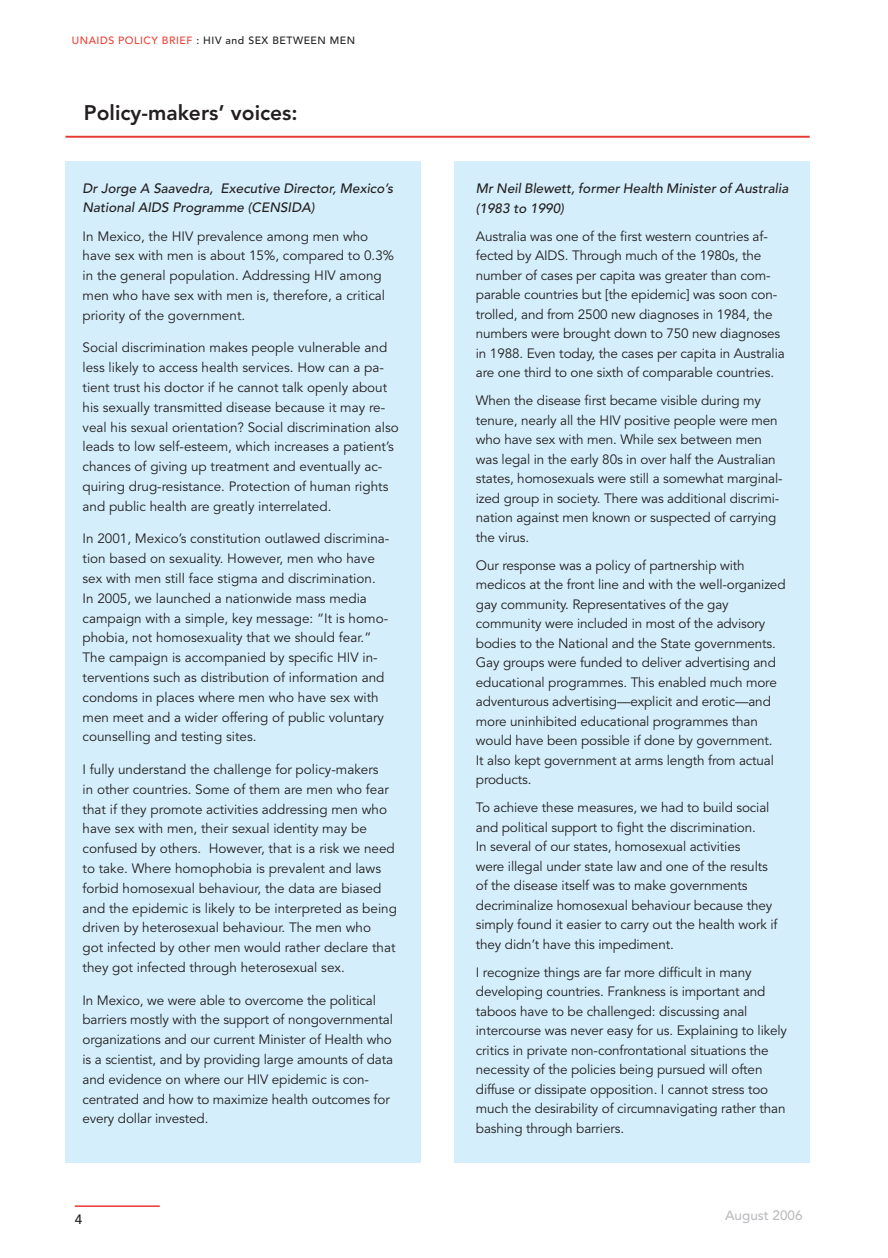
<style>
.page{position:relative;width:888px;height:1258px;background:#fff}
.page>*{position:absolute;margin:0;border:0;box-sizing:border-box;transform-origin:0 0}
.t1{font:800 21px "Avenir";color:#231f20}
.t2{font:13.5px/19.5px "Avenir";letter-spacing:-.01em;color:#231f20}
.t3{font:italic 500 13.5px/19.5px "Avenir";color:#231f20}
.t4{font:500 13.5px "Avenir";color:#bcbdc0}
.t5{font:500 13.5px "Avenir LT";color:#231f20}
.t6{font:500 10.5px "Avenir";letter-spacing:.05em;color:#231f20}
.s1{color:#ee3f34}
</style>
<div class="page">
<div style="left:66px;top:161px;width:355px;height:1002px;background:#d4effb"></div>
<div style="left:455px;top:162px;width:355px;height:1001px;background:#d4effb"></div>
<hr style="left:75px;top:1205px;width:85px;height:2px;background:#e73933">
<hr style="left:66px;top:136px;width:744px;height:2px;background:#e73933">
<p class="t6" style="left:72px;top:34px;width:285px"><span class="s1">UNAIDS POLICY BRIEF</span> : HIV and SEX BETWEEN MEN</p>
<h1 class="t1" style="left:84px;top:100px;width:215px">Policy-makers’ voices:</h1>
<p class="t3" style="left:83px;top:179px;width:312px">Dr Jorge A Saavedra, Executive Director, Mexico’s<br>National AIDS Programme (CENSIDA)</p>
<p class="t2" style="left:83px;top:226px;width:313px">In Mexico, the HIV prevalence among men who have sex with men is about 15%, compared to 0.3% in the general population. Addressing HIV among men who have sex with men is, therefore, a critical priority of the government.</p>
<p class="t2" style="left:83px;top:338px;width:318px">Social discrimination makes people vulnerable and less likely to access health services. How can a pa&shy;tient trust his doctor if he cannot talk openly about his sexually transmitted disease because it may re&shy;veal his sexual orientation? Social discrimination also leads to low self-esteem, which increases a patient’s chances of giving up treatment and eventually ac&shy;quiring drug-resistance. Protection of human rights and public health are greatly interrelated.</p>
<p class="t2" style="left:83px;top:529px;width:308px">In 2001, Mexico’s constitution outlawed discrimina&shy;tion based on sexuality. However, men who have sex with men still face stigma and discrimination.<br>In 2005, we launched a nationwide mass media campaign with a simple, key message: “It is homo&shy;phobia, not homosexuality that we should fear.” The campaign is accompanied by specific HIV in&shy;terventions such as distribution of information and condoms in places where men who have sex with men meet and a wider offering of public voluntary counselling and testing sites.</p>
<p class="t2" style="left:83px;top:760px;width:316px">I fully understand the challenge for policy-makers<br>in other countries. Some of them are men who fear that if they promote activities addressing men who have sex with men, their sexual identity may be confused by others. However, that is a risk we need to take. Where homophobia is prevalent and laws forbid homosexual behaviour, the data are biased and the epidemic is likely to be interpreted as being driven by heterosexual behaviour. The men who<br>got infected by other men would rather declare that they got infected through heterosexual sex.</p>
<p class="t2" style="left:83px;top:990px;width:312px">In Mexico, we were able to overcome the political barriers mostly with the support of nongovernmental organizations and our current Minister of Health who is a scientist, and by providing large amounts of data and evidence on where our HIV epidemic is con&shy;centrated and how to maximize health outcomes for every dollar invested.</p>
<p class="t5" style="left:75px;top:1211px;width:9px">4</p>
<p class="t3" style="left:476px;top:179px;width:314px">Mr Neil Blewett, former Health Minister of Australia (1983 to 1990)</p>
<p class="t2" style="left:476px;top:227px;width:310px">Australia was one of the first western countries af&shy;fected by AIDS. Through much of the 1980s, the number of cases per capita was greater than com&shy;parable countries but [the epidemic] was soon con&shy;trolled, and from 2500 new diagnoses in 1984, the numbers were brought down to 750 new diagnoses in 1988. Even today, the cases per capita in Australia are one third to one sixth of comparable countries.</p>
<p class="t2" style="left:476px;top:391px;width:308px">When the disease first became visible during my tenure, nearly all the HIV positive people were men who have sex with men. While sex between men was legal in the early 80s in over half the Australian states, homosexuals were still a somewhat marginal&shy;ized group in society. There was additional discrimi&shy;nation against men known or suspected of carrying the virus.</p>
<p class="t2" style="left:476px;top:556px;width:311px">Our response was a policy of partnership with medicos at the front line and with the well-organized gay community. Representatives of the gay community were included in most of the advisory bodies to the National and the State governments.<br>Gay groups were funded to deliver advertising and educational programmes. This enabled much more adventurous advertising—explicit and erotic—and more uninhibited educational programmes than would have been possible if done by government.<br>It also kept government at arms length from actual products.</p>
<p class="t2" style="left:476px;top:798px;width:303px">To achieve these measures, we had to build social and political support to fight the discrimination.<br>In several of our states, homosexual activities<br>were illegal under state law and one of the results of the disease itself was to make governments decriminalize homosexual behaviour because they simply found it easier to carry out the health work if they didn’t have this impediment.</p>
<p class="t2" style="left:476px;top:963px;width:313px">I recognize things are far more difficult in many developing countries. Frankness is important and taboos have to be challenged: discussing anal intercourse was never easy for us. Explaining to likely critics in private non-confrontational situations the necessity of the policies being pursued will often diffuse or dissipate opposition. I cannot stress too much the desirability of circumnavigating rather than bashing through barriers.</p>
<p class="t4" style="left:725px;top:1207px;width:79px">August 2006</p>
</div>
